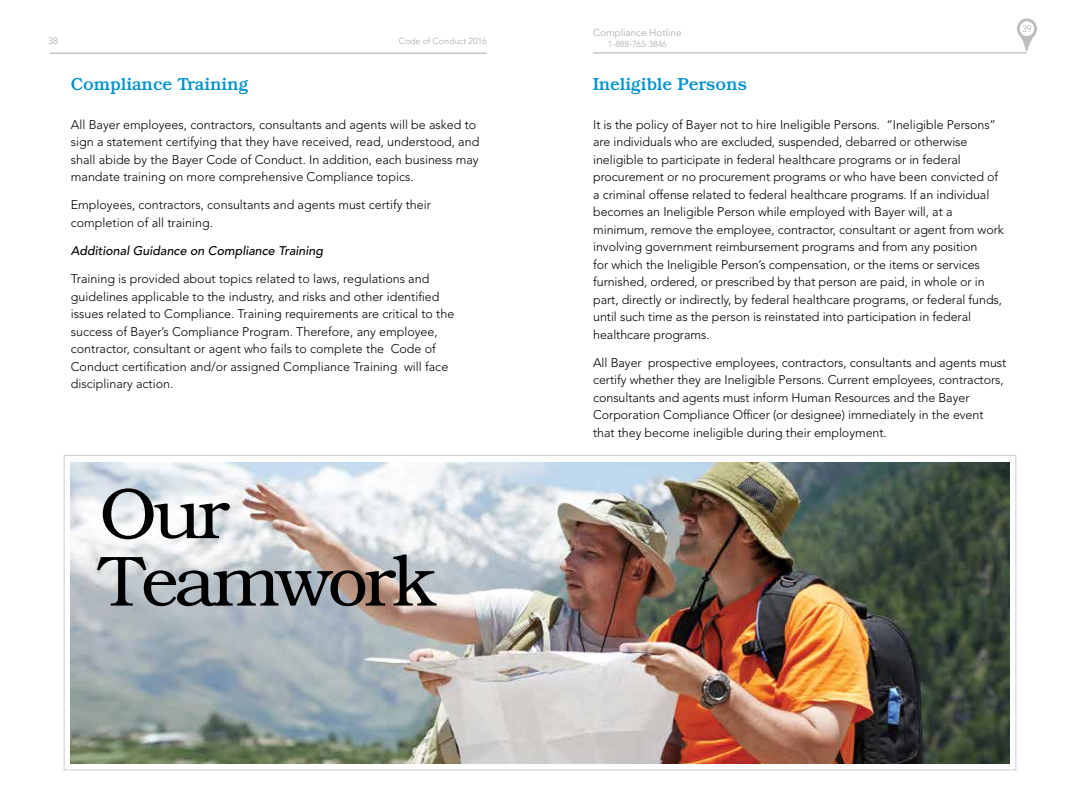
<style>
.page{position:relative;width:1080px;height:810px;background:#fff}
.page>*{position:absolute;margin:0;border:0;box-sizing:border-box;transform-origin:0 0}
.t1{font:300 71.25px/67.5px "Bookman Std";letter-spacing:-.05em;color:#000}
.t2{font:500 17.5px "Bookman Std";letter-spacing:-.01em;color:#0093d0}
.t3{font:300 12.5px/17.5px "Avenir LT Std";letter-spacing:-.005em;color:#000}
.t4{font:italic 500 12.5px "Avenir LT Std";color:#000}
.t5{font:300 10px "Avenir LT Std";color:#a7a9ac}
.t6{font:300 9.38px "Avenir LT Std";color:#a7a9ac}
.t7{font:300 8.75px "Avenir LT Std";color:#a7a9ac}
</style>
<div class="page">
<img style="left:71px;top:462px;width:938px;height:301px">
<hr style="left:50px;top:53px;width:437px;height:1px;background:#a7a9ac">
<hr style="left:593px;top:53px;width:434px;height:1px;background:#a7a9ac">
<svg style="left:1017px;top:18px;width:20px;height:35px"></svg>
<p class="t6" style="left:48px;top:35px;width:11px">38</p>
<p class="t7" style="left:399px;top:36px;width:89px">Code of Conduct 2016</p>
<h2 class="t2" style="left:71px;top:74px;width:179px">Compliance Training</h2>
<p class="t3" style="left:71px;top:116px;width:410px">All Bayer employees, contractors, consultants and agents will be asked to sign a statement certifying that they have received, read, understood, and shall abide by the Bayer Code of Conduct. In addition, each business may mandate training on more comprehensive Compliance topics.</p>
<p class="t3" style="left:71px;top:196px;width:362px">Employees, contractors, consultants and agents must certify their completion of all training.</p>
<p class="t4" style="left:71px;top:243px;width:254px">Additional Guidance on Compliance Training</p>
<p class="t3" style="left:71px;top:270px;width:385px">Training is provided about topics related to laws, regulations and guidelines applicable to the industry, and risks and other identified issues related to Compliance. Training requirements are critical to the success of Bayer’s Compliance Program. Therefore, any employee, contractor, consultant or agent who fails to complete the Code of Conduct certification and/or assigned Compliance Training will face disciplinary action.</p>
<h1 class="t1" style="left:100px;top:481px;width:338px">Our<br>Teamwork</h1>
<p class="t5" style="left:593px;top:27px;width:90px">Compliance Hotline</p>
<p class="t7" style="left:608px;top:38px;width:60px">1-888-765-3846</p>
<h2 class="t2" style="left:593px;top:74px;width:156px">Ineligible Persons</h2>
<p class="t3" style="left:593px;top:116px;width:412px">It is the policy of Bayer not to hire Ineligible Persons. “Ineligible Persons” are individuals who are excluded, suspended, debarred or otherwise ineligible to participate in federal healthcare programs or in federal procurement or no procurement programs or who have been convicted of a criminal offense related to federal healthcare programs. If an individual becomes an Ineligible Person while employed with Bayer will, at a minimum, remove the employee, contractor, consultant or agent from work involving government reimbursement programs and from any position<br>for which the Ineligible Person’s compensation, or the items or services furnished, ordered, or prescribed by that person are paid, in whole or in part, directly or indirectly, by federal healthcare programs, or federal funds, until such time as the person is reinstated into participation in federal healthcare programs.</p>
<p class="t3" style="left:593px;top:354px;width:415px">All Bayer prospective employees, contractors, consultants and agents must certify whether they are Ineligible Persons. Current employees, contractors, consultants and agents must inform Human Resources and the Bayer Corporation Compliance Officer (or designee) immediately in the event that they become ineligible during their employment.</p>
<p class="t6" style="left:1022px;top:23px;width:11px">39</p>
</div>
